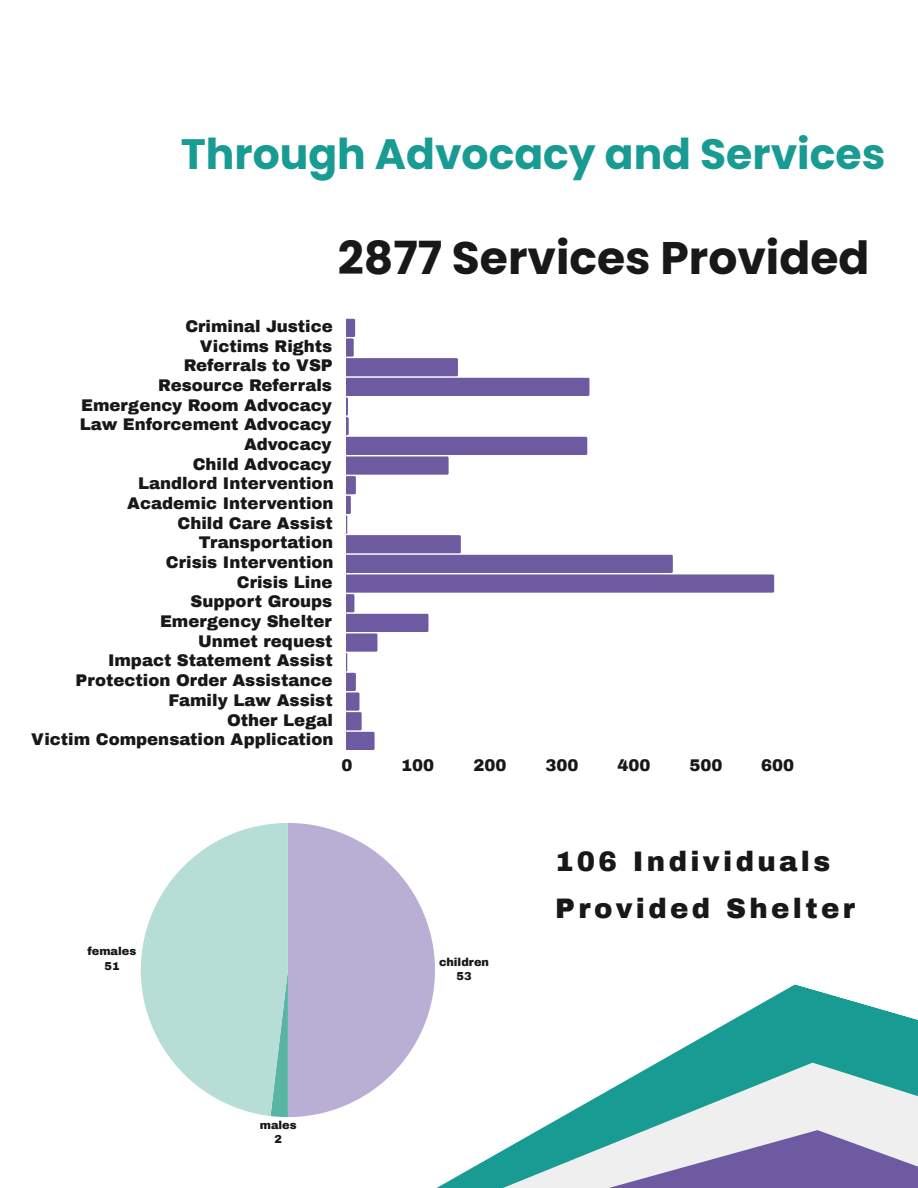
<style>
.page{position:relative;width:918px;height:1188px;background:#fff}
.page>*{position:absolute;margin:0;border:0;box-sizing:border-box;transform-origin:0 0}
.t1{font:700 45.6px "Poppins";color:#181818}
.t2{font:700 42.45px "Poppins";color:#179b93}
.t3{font:900 27.6px/47.2px "Archivo";letter-spacing:.12em;color:#181818}
.t4{font:900 16.5px/19.6px "Archivo";color:#181818;text-align:right}
.t5{font:900 11.25px/14.2px "Archivo";color:#181818;text-align:center}
</style>
<div class="page">
<svg style="left:283px;top:997px;width:635px;height:191px"></svg>
<svg style="left:347px;top:319px;width:427px;height:431px"></svg>
<svg style="left:141px;top:823px;width:294px;height:294px"></svg>
<h1 class="t2" style="left:181px;top:124px;width:706px">Through Advocacy and Services</h1>
<h1 class="t1" style="left:338px;top:227px;width:533px">2877 Services Provided</h1>
<p class="t4" style="left:31px;top:317px;width:304px">Criminal Justice<br>Victims Rights<br>Referrals to VSP<br>Resource Referrals<br>Emergency Room Advocacy<br>Law Enforcement Advocacy<br>Advocacy<br>Child Advocacy<br>Landlord Intervention<br>Academic Intervention<br>Child Care Assist<br>Transportation<br>Crisis Intervention<br>Crisis Line<br>Support Groups<br>Emergency Shelter<br>Unmet request<br>Impact Statement Assist<br>Protection Order Assistance<br>Family Law Assist<br>Other Legal<br>Victim Compensation Application</p>
<p class="t4" style="left:341px;top:755px;width:13px">0</p>
<p class="t4" style="left:401px;top:755px;width:35px">100</p>
<p class="t4" style="left:473px;top:755px;width:35px">200</p>
<p class="t4" style="left:546px;top:755px;width:35px">300</p>
<p class="t4" style="left:617px;top:755px;width:35px">400</p>
<p class="t4" style="left:689px;top:755px;width:35px">500</p>
<p class="t4" style="left:761px;top:755px;width:35px">600</p>
<p class="t5" style="left:88px;top:944px;width:50px">females<br>51</p>
<p class="t5" style="left:439px;top:955px;width:52px">children<br>53</p>
<p class="t3" style="left:555px;top:838px;width:301px">106 Individuals<br>Provided Shelter</p>
<p class="t5" style="left:260px;top:1118px;width:38px">males<br>2</p>
</div>
